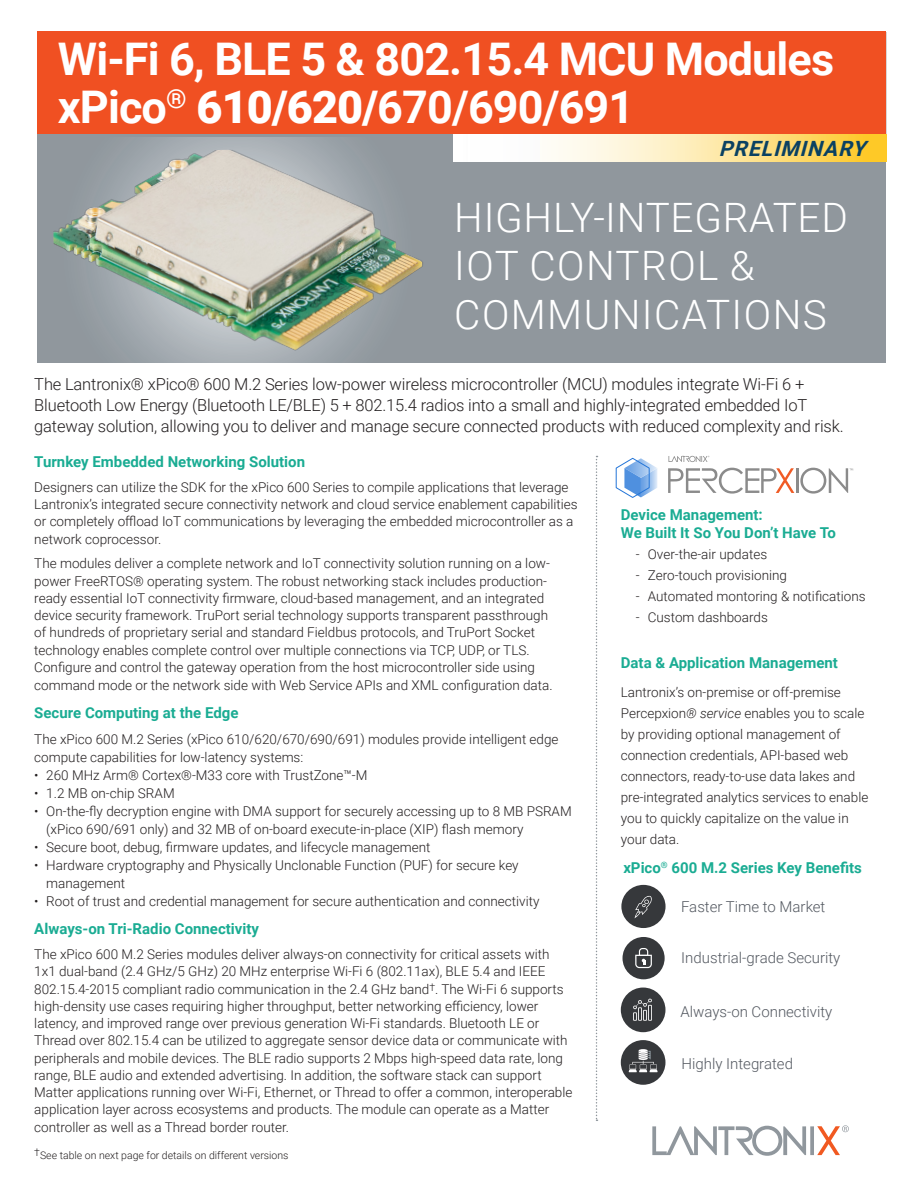
<style>
.page{position:relative;width:918px;height:1188px;background:#fff}
.page>*{position:absolute;margin:0;border:0;box-sizing:border-box;transform-origin:0 0}
.t1{font:700 45px/48px "Roboto";letter-spacing:-.02em;color:#fff}
.t2{font:300 40.5px/48.6px "Roboto";letter-spacing:.035em;color:#fff}
._1__LAN_HL_17_a___8_28_19{font:italic 700 21px "Roboto";color:#0a4162}
.Body_Text{font:300 16.5px/21px "Roboto";letter-spacing:-.01em;color:#231f20}
.green_sub{font:700 15px/18px "Roboto";color:#1aac93}
.t3{font:300 15px "Roboto";color:#535860}
.Body_Text-2{font:700 15px "Roboto";color:#1aac93}
.Green_subhead{font:700 15px "Roboto";color:#1aac93}
.Body_Text-3{font:300 13.5px/17.2px "Roboto";color:#231f20}
.Green_subhead-2{font:300 13.5px/17.4px "Roboto";color:#231f20}
.Body_Text-4{font:300 10.5px "Roboto";color:#231f20}
.s1{font-weight:900}
.s2{font-style:italic}
</style>
<div class="page">
<div style="left:37px;top:31px;width:849px;height:104px;background:#f05022"></div>
<div style="left:37px;top:135px;width:849px;height:228px;background:#90979d"></div>
<svg style="left:143px;top:138px;width:190px;height:7px"></svg>
<svg style="left:596px;top:456px;width:2px;height:665px"></svg>
<div style="left:621px;top:885px;width:45px;height:43px;background:#36383b;border-radius:50%"></div>
<svg style="left:634px;top:896px;width:18px;height:22px"></svg>
<div style="left:623px;top:937px;width:42px;height:42px;background:#36383b;border-radius:50%"></div>
<svg style="left:635px;top:948px;width:17px;height:20px"></svg>
<div style="left:621px;top:988px;width:44px;height:44px;background:#36383b;border-radius:50%"></div>
<svg style="left:633px;top:998px;width:19px;height:23px"></svg>
<div style="left:621px;top:1040px;width:44px;height:45px;background:#36383b;border-radius:50%"></div>
<svg style="left:629px;top:1049px;width:29px;height:23px"></svg>
<svg style="left:652px;top:1125px;width:197px;height:31px"></svg>
<img style="left:53px;top:145px;width:401px;height:218px">
<svg style="left:668px;top:456px;width:41px;height:6px"></svg>
<hr style="left:796px;top:468px;width:2px;height:25px;background:#8b8b8b">
<svg style="left:668px;top:468px;width:126px;height:26px"></svg>
<svg style="left:616px;top:458px;width:41px;height:40px"></svg>
<svg style="left:800px;top:468px;width:53px;height:26px"></svg>
<div style="left:540px;top:135px;width:346px;height:27px;background:#fec927"></div>
<div style="left:454px;top:135px;width:406px;height:27px;background:#fefdfe"></div>
<svg style="left:551px;top:135px;width:309px;height:27px;background:#fee8a6"></svg>
<p class="t1" style="left:58px;top:33px;width:778px">Wi-Fi 6, BLE 5 &amp; 802.15.4 MCU Modules xPico<sup>®</sup> <span class="s1">610/620/</span>670/690/691</p>
<p class="_1__LAN_HL_17_a___8_28_19" style="left:719px;top:134px;width:155px">PRELIMINARY</p>
<p class="t2" style="left:454px;top:192px;width:395px">HIGHLY-INTEGRATED<br>IOT CONTROL &amp;<br>COMMUNICATIONS</p>
<p class="Body_Text" style="left:34px;top:373px;width:811px">The Lantronix® xPico® 600 M.2 Series low-power wireless microcontroller (MCU) modules integrate Wi-Fi 6 +<br>Bluetooth Low Energy (Bluetooth LE/BLE) 5 + 802.15.4 radios into a small and highly-integrated embedded IoT gateway solution, allowing you to deliver and manage secure connected products with reduced complexity and risk.</p>
<p class="Green_subhead" style="left:34px;top:451px;width:272px">Turnkey Embedded Networking Solution</p>
<p class="Green_subhead-2" style="left:34px;top:478px;width:545px">Designers can utilize the SDK for the xPico 600 Series to compile applications that leverage Lantronix’s integrated secure connectivity network and cloud service enablement capabilities or completely offload IoT communications by leveraging the embedded microcontroller as a network coprocessor.</p>
<p class="Green_subhead-2" style="left:34px;top:554px;width:520px">The modules deliver a complete network and IoT connectivity solution running on a low&shy;power FreeRTOS® operating system. The robust networking stack includes production&shy;ready essential IoT connectivity firmware, cloud-based management, and an integrated device security framework. TruPort serial technology supports transparent passthrough of hundreds of proprietary serial and standard Fieldbus protocols, and TruPort Socket technology enables complete control over multiple connections via TCP, UDP, or TLS.<br>Configure and control the gateway operation from the host microcontroller side using command mode or the network side with Web Service APIs and XML configuration data.</p>
<p class="Body_Text-2" style="left:34px;top:702px;width:206px">Secure Computing at the Edge</p>
<p class="Body_Text-3" style="left:34px;top:729px;width:526px;line-height:18px">The xPico 600 M.2 Series (xPico 610/620/670/690/691) modules provide intelligent edge compute capabilities for low-latency systems:</p>
<p class="Body_Text-3" style="left:34px;top:766px;width:335px">• 260 MHz Arm® Cortex®-M33 core with TrustZone™-M</p>
<p class="Body_Text-3" style="left:34px;top:784px;width:142px">• 1.2 MB on-chip SRAM</p>
<p class="Body_Text-3" style="left:46px;top:801px;width:527px;line-height:18px;text-indent:-12px">• On-the-fly decryption engine with DMA support for securely accessing up to 8 MB PSRAM (xPico 690/691 only) and 32 MB of on-board execute-in-place (XIP) flash memory</p>
<p class="Body_Text-3" style="left:34px;top:838px;width:398px">• Secure boot, debug, firmware updates, and lifecycle management</p>
<p class="Body_Text-3" style="left:46px;top:855px;width:474px;line-height:18px;text-indent:-12px">• Hardware cryptography and Physically Unclonable Function (PUF) for secure key management</p>
<p class="Body_Text-3" style="left:34px;top:892px;width:507px">• Root of trust and credential management for secure authentication and connectivity</p>
<p class="Body_Text-2" style="left:34px;top:918px;width:226px">Always-on Tri-Radio Connectivity</p>
<p class="Body_Text-3" style="left:34px;top:945px;width:540px">The xPico 600 M.2 Series modules deliver always-on connectivity for critical assets with 1x1 dual-band (2.4 GHz/5 GHz) 20 MHz enterprise Wi-Fi 6 (802.11ax), BLE 5.4 and IEEE 802.15.4-2015 compliant radio communication in the 2.4 GHz band<sup>†</sup>. The Wi-Fi 6 supports high-density use cases requiring higher throughput, better networking efficiency, lower latency, and improved range over previous generation Wi-Fi standards. Bluetooth LE or Thread over 802.15.4 can be utilized to aggregate sensor device data or communicate with peripherals and mobile devices. The BLE radio supports 2 Mbps high-speed data rate, long range, BLE audio and extended advertising. In addition, the software stack can support Matter applications running over Wi-Fi, Ethernet, or Thread to offer a common, interoperable application layer across ecosystems and products. The module can operate as a Matter controller as well as a Thread border router.</p>
<p class="Body_Text-4" style="left:34px;top:1147px;width:256px">†See table on next page for details on different versions</p>
<p class="green_sub" style="left:621px;top:505px;width:217px">Device Management:<br>We Built It So You Don’t Have To</p>
<p class="Body_Text-3" style="left:636px;top:545px;width:133px">- Over-the-air updates</p>
<p class="Body_Text-3" style="left:636px;top:566px;width:153px">- Zero-touch provisioning</p>
<p class="Body_Text-3" style="left:636px;top:587px;width:231px">- Automated montoring &amp; notifications</p>
<p class="Body_Text-3" style="left:636px;top:608px;width:134px">- Custom dashboards</p>
<p class="green_sub" style="left:621px;top:653px;width:219px">Data &amp; Application Management</p>
<p class="Body_Text-3" style="left:621px;top:681px;width:249px;line-height:21px">Lantronix’s on-premise or off-premise Percepxion<span class="s2">® service</span> enables you to scale by providing optional management of connection credentials, API-based web connectors, ready-to-use data lakes and pre-integrated analytics services to enable you to quickly capitalize on the value in your data.</p>
<p class="green_sub" style="left:623px;top:858px;width:240px">xPico<sup>®</sup> 600 M.2 Series Key Benefits</p>
<p class="t3" style="left:681px;top:896px;width:146px">Faster Time to Market</p>
<p class="t3" style="left:681px;top:948px;width:161px">Industrial-grade Security</p>
<p class="t3" style="left:680px;top:1001px;width:154px">Always-on Connectivity</p>
<p class="t3" style="left:682px;top:1053px;width:113px">Highly Integrated</p>
</div>
